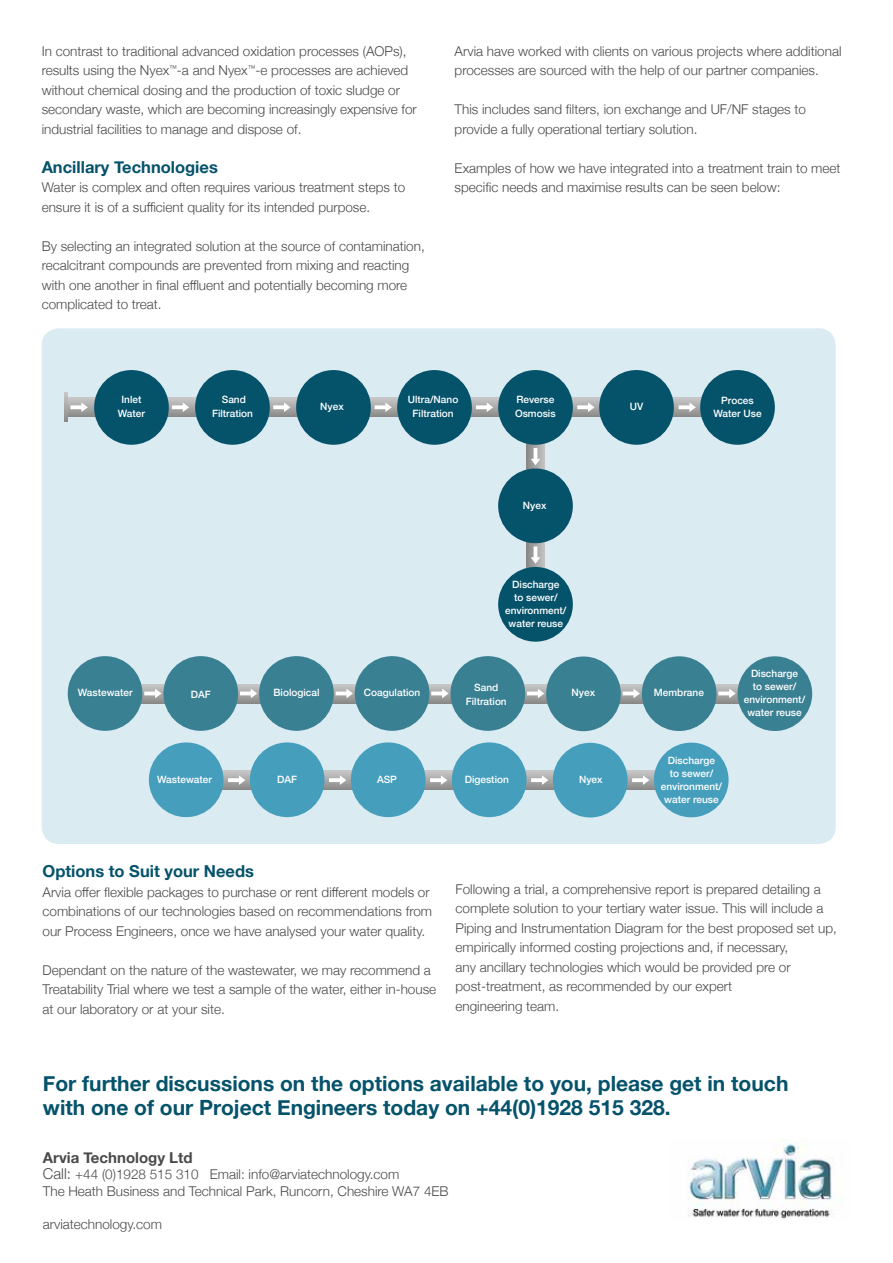
<style>
.page{position:relative;width:893px;height:1263px;background:#fff}
.page>*{position:absolute;margin:0;border:0;box-sizing:border-box;transform-origin:0 0}
.t1{font:700 21px/24px "Helvetica Neue";color:#05526b}
.t2{font:700 16.5px "Helvetica Neue";color:#05526b}
.t3{font:700 15px "Helvetica Neue";color:#4a4a49}
.t4{font:300 13.5px/19.5px "Helvetica Neue";color:#4a4a49}
.t5{font:500 10.05px/12.9px "Helvetica Neue";color:#fff;text-align:center}
.s1{font-size:15px}
</style>
<div class="page">
<img style="left:687px;top:1139px;width:155px;height:81px">
<div style="left:42px;top:328px;width:794px;height:516px;background:#daebf2;border-radius:17px"></div>
<svg style="left:68px;top:398px;width:633px;height:19px;background:#a7a7a6"></svg>
<svg style="left:526px;top:444px;width:19px;height:124px"></svg>
<div style="left:498px;top:370px;width:75px;height:75px;background:#05526b;border-radius:50%"></div>
<div style="left:498px;top:468px;width:75px;height:75px;background:#05526b;border-radius:50%"></div>
<div style="left:498px;top:567px;width:75px;height:75px;background:#05526b;border-radius:50%"></div>
<div style="left:94px;top:370px;width:75px;height:75px;background:#05526b;border-radius:50%"></div>
<div style="left:195px;top:370px;width:75px;height:75px;background:#05526b;border-radius:50%"></div>
<div style="left:296px;top:370px;width:75px;height:75px;background:#05526b;border-radius:50%"></div>
<div style="left:397px;top:370px;width:75px;height:75px;background:#05526b;border-radius:50%"></div>
<div style="left:599px;top:370px;width:75px;height:75px;background:#05526b;border-radius:50%"></div>
<div style="left:700px;top:370px;width:75px;height:75px;background:#05526b;border-radius:50%"></div>
<svg style="left:71px;top:402px;width:17px;height:10px"></svg>
<svg style="left:172px;top:402px;width:17px;height:10px"></svg>
<svg style="left:273px;top:402px;width:18px;height:10px"></svg>
<svg style="left:375px;top:402px;width:17px;height:10px"></svg>
<svg style="left:476px;top:402px;width:17px;height:10px"></svg>
<svg style="left:531px;top:448px;width:9px;height:17px"></svg>
<svg style="left:531px;top:546px;width:9px;height:18px"></svg>
<svg style="left:577px;top:402px;width:18px;height:10px"></svg>
<svg style="left:679px;top:402px;width:17px;height:10px"></svg>
<svg style="left:64px;top:393px;width:4px;height:29px"></svg>
<svg style="left:141px;top:684px;width:597px;height:19px;background:#a7a9a9"></svg>
<div style="left:450px;top:656px;width:75px;height:75px;background:#398092;border-radius:50%"></div>
<div style="left:68px;top:656px;width:74px;height:75px;background:#398092;border-radius:50%"></div>
<div style="left:163px;top:656px;width:75px;height:75px;background:#398092;border-radius:50%"></div>
<div style="left:259px;top:656px;width:75px;height:75px;background:#398092;border-radius:50%"></div>
<div style="left:355px;top:656px;width:74px;height:75px;background:#398092;border-radius:50%"></div>
<div style="left:546px;top:656px;width:75px;height:75px;background:#398092;border-radius:50%"></div>
<div style="left:642px;top:656px;width:74px;height:75px;background:#398092;border-radius:50%"></div>
<div style="left:737px;top:656px;width:75px;height:75px;background:#398092;border-radius:50%"></div>
<svg style="left:144px;top:689px;width:18px;height:9px"></svg>
<svg style="left:240px;top:689px;width:17px;height:9px"></svg>
<svg style="left:336px;top:689px;width:17px;height:9px"></svg>
<svg style="left:431px;top:689px;width:18px;height:9px"></svg>
<svg style="left:527px;top:689px;width:17px;height:9px"></svg>
<svg style="left:623px;top:689px;width:17px;height:9px"></svg>
<svg style="left:718px;top:689px;width:18px;height:9px"></svg>
<svg style="left:223px;top:771px;width:432px;height:18px;background:#a8a9a8"></svg>
<div style="left:452px;top:742px;width:75px;height:75px;background:#469ebd;border-radius:50%"></div>
<div style="left:149px;top:742px;width:75px;height:75px;background:#469ebd;border-radius:50%"></div>
<div style="left:250px;top:742px;width:75px;height:75px;background:#469ebd;border-radius:50%"></div>
<div style="left:351px;top:742px;width:75px;height:75px;background:#469ebd;border-radius:50%"></div>
<div style="left:553px;top:743px;width:75px;height:74px;background:#469ebd;border-radius:50%"></div>
<div style="left:654px;top:743px;width:75px;height:74px;background:#469ebd;border-radius:50%"></div>
<svg style="left:228px;top:775px;width:17px;height:10px"></svg>
<svg style="left:329px;top:775px;width:17px;height:10px"></svg>
<svg style="left:430px;top:775px;width:17px;height:10px"></svg>
<svg style="left:531px;top:775px;width:17px;height:10px"></svg>
<svg style="left:632px;top:775px;width:17px;height:10px"></svg>
<p class="t4" style="left:42px;top:40px;width:377px">In contrast to traditional advanced oxidation processes (AOPs), results using the Nyex<sup>™</sup>-a and Nyex<sup>™</sup>-e processes are achieved without chemical dosing and the production of toxic sludge or secondary waste, which are becoming increasingly expensive for industrial facilities to manage and dispose of.</p>
<p class="t2" style="left:42px;top:154px;width:178px">Ancillary Technologies</p>
<p class="t4" style="left:42px;top:177px;width:365px">Water is complex and often requires various treatment steps to ensure it is of a sufficient quality for its intended purpose.</p>
<p class="t4" style="left:42px;top:235px;width:385px">By selecting an integrated solution at the source of contamination, recalcitrant compounds are prevented from mixing and reacting with one another in final effluent and potentially becoming more complicated to treat.</p>
<p class="t4" style="left:455px;top:40px;width:388px">Arvia have worked with clients on various projects where additional processes are sourced with the help of our partner companies.</p>
<p class="t4" style="left:455px;top:99px;width:353px">This includes sand filters, ion exchange and UF/NF stages to provide a fully operational tertiary solution.</p>
<p class="t4" style="left:455px;top:157px;width:387px">Examples of how we have integrated into a treatment train to meet specific needs and maximise results can be seen below:</p>
<p class="t5" style="left:118px;top:391px;width:29px;line-height:14.4px">Inlet<br>Water</p>
<p class="t5" style="left:212px;top:391px;width:42px;line-height:14.4px">Sand<br>Filtration</p>
<p class="t5" style="left:320px;top:399px;width:25px">Nyex</p>
<p class="t5" style="left:408px;top:391px;width:52px;line-height:14.4px">Ultra/Nano<br>Filtration</p>
<p class="t5" style="left:515px;top:391px;width:42px;line-height:14.4px;text-align:left">Reverse<br>Osmosis</p>
<p class="t5" style="left:630px;top:399px;width:15px">UV</p>
<p class="t5" style="left:713px;top:393px;width:50px">Proces<br>Water Use</p>
<p class="t5" style="left:523px;top:498px;width:25px">Nyex</p>
<p class="t5" style="left:505px;top:577px;width:63px">Discharge<br>to sewer/ environment/ water reuse</p>
<p class="t5" style="left:78px;top:686px;width:56px">Wastewater</p>
<p class="t5" style="left:191px;top:687px;width:21px">DAF</p>
<p class="t5" style="left:273px;top:686px;width:47px">Biological</p>
<p class="t5" style="left:364px;top:686px;width:58px">Coagulation</p>
<p class="t5" style="left:466px;top:679px;width:42px;line-height:14.4px">Sand<br>Filtration</p>
<p class="t5" style="left:572px;top:686px;width:25px">Nyex</p>
<p class="t5" style="left:654px;top:686px;width:52px">Membrane</p>
<p class="t5" style="left:157px;top:772px;width:56px">Wastewater</p>
<p class="t5" style="left:277px;top:772px;width:21px">DAF</p>
<p class="t5" style="left:377px;top:772px;width:21px">ASP</p>
<p class="t5" style="left:465px;top:772px;width:46px">Digestion</p>
<p class="t5" style="left:579px;top:772px;width:25px">Nyex</p>
<p class="t5" style="left:661px;top:753px;width:63px">Discharge<br>to sewer/ environment/ water reuse</p>
<p class="t5" style="left:744px;top:666px;width:63px">Discharge<br>to sewer/ environment/ water reuse</p>
<p class="t2" style="left:43px;top:858px;width:213px">Options to Suit your Needs</p>
<p class="t4" style="left:43px;top:881px;width:391px">Arvia offer flexible packages to purchase or rent different models or combinations of our technologies based on recommendations from our Process Engineers, once we have analysed your water quality.</p>
<p class="t4" style="left:43px;top:959px;width:395px">Dependant on the nature of the wastewater, we may recommend a<br>Treatability Trial where we test a sample of the water, either in-house at our laboratory or at your site.</p>
<p class="t4" style="left:455px;top:878px;width:383px">Following a trial, a comprehensive report is prepared detailing a complete solution to your tertiary water issue. This will include a Piping and Instrumentation Diagram for the best proposed set up, empirically informed costing projections and, if necessary,<br>any ancillary technologies which would be provided pre or post-treatment, as recommended by our expert<br>engineering team.</p>
<h1 class="t1" style="left:43px;top:1072px;width:747px">For further discussions on the options available to you, please get in touch with one of our Project Engineers today on +44(0)1928 515 328.</h1>
<p class="t3" style="left:43px;top:1145px;width:151px">Arvia Technology Ltd</p>
<p class="t4" style="left:43px;top:1165px;width:407px;line-height:16.5px"><span class="s1">Call:</span> +44 (0)1928 515 310 Email: info@arviatechnology.com<br>The Heath Business and Technical Park, Runcorn, Cheshire WA7 4EB</p>
<p class="t4" style="left:43px;top:1213px;width:121px">arviatechnology.com</p>
</div>
